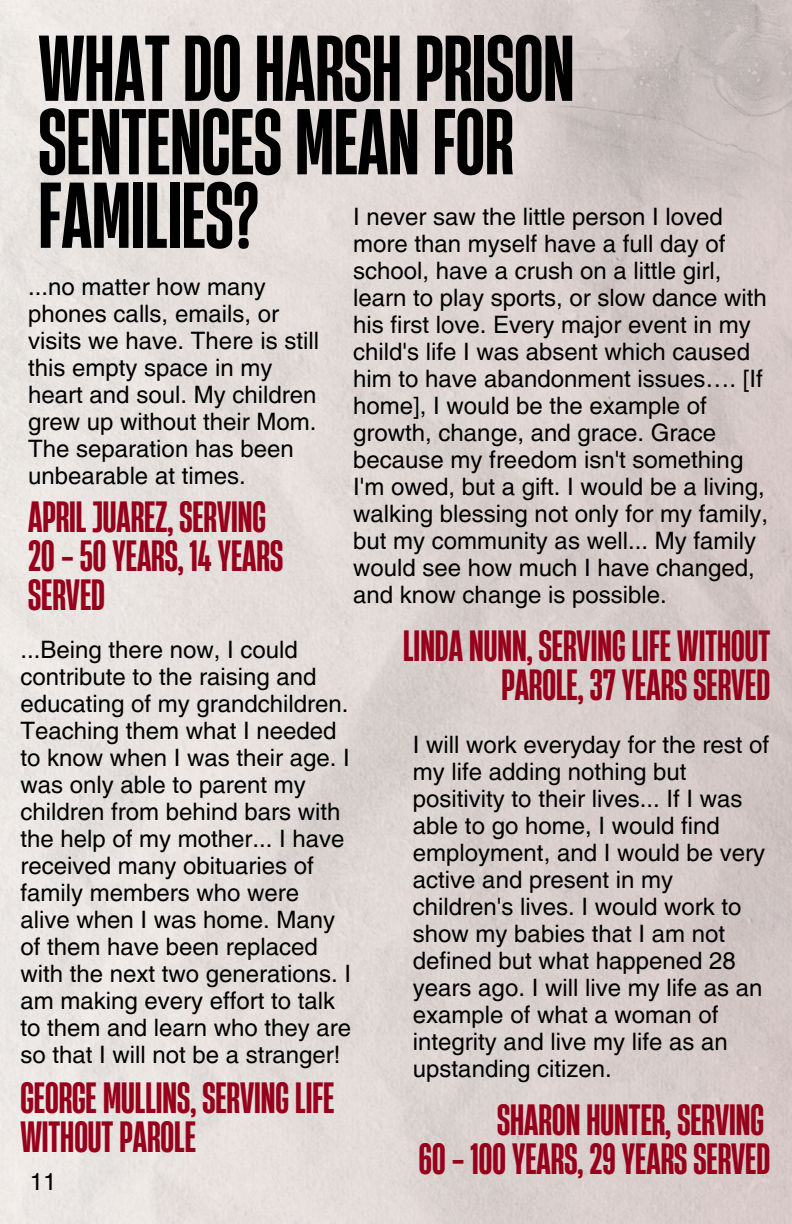
<style>
.page{position:relative;width:792px;height:1224px;background:#fff}
.page>*{position:absolute;margin:0;border:0;box-sizing:border-box;transform-origin:0 0}
.t1{font:700 87.6px/73.6px "Heading Now 36";color:#000}
.t2{font:700 41.2px/39px "Heading Now 36";color:#97001a;text-align:right}
.t3{font:24px/27px "Helvetica LT Pro";color:#000}
</style>
<div class="page">
<img style="left:491px;top:0;width:301px;height:285px">
<p class="t1" style="left:39px;top:30px;width:537px">WHATDOHARSHPRISON<br>SENTENCES MEANFOR<br>FAMILIES?</p>
<p class="t3" style="left:353px;top:205px;width:416px">I never saw the little person I loved more than myself have a full day of school, have a crush on a little girl, learn to play sports, or slow dance with his first love. Every major event in my child's life I was absent which caused him to have abandonment issues…. [If home], I would be the example of growth, change, and grace. Grace because my freedom isn't something I'm owed, but a gift. I would be a living, walking blessing not only for my family, but my community as well... My family would see how much I have changed, and know change is possible.</p>
<p class="t2" style="left:403px;top:625px;width:369px">LINDANUNN,SERVINGLIFE WITHOUT<br>PAROLE,37YEARSSERVED</p>
<p class="t3" style="left:28px;top:275px;width:292px">...no matter how many phones calls, emails, or visits we have. There is still this empty space in my heart and soul. My children grew up without their Mom.<br>The separation has been unbearable at times.</p>
<p class="t2" style="left:28px;top:496px;width:256px;text-align:left">APRIL JUAREZ,SERVING<br>20-50YEARS, 14YEARS<br>SERVED</p>
<h2 class="t3" style="left:20px;top:638px;width:332px">...Being there now, I could contribute to the raising and educating of my grandchildren.<br>Teaching them what I needed to know when I was their age. I was only able to parent my children from behind bars with the help of my mother... I have received many obituaries of family members who were alive when I was home. Many of them have been replaced with the next two generations. I am making every effort to talk to them and learn who they are so that I will not be a stranger!</h2>
<h2 class="t2" style="left:20px;top:1077px;width:316px;text-align:left">GEORGE MULLINS,SERVINGLIFE<br>WITHOUTPAROLE</h2>
<p class="t3" style="left:413px;top:734px;width:358px">I will work everyday for the rest of my life adding nothing but positivity to their lives... If I was able to go home, I would find employment, and I would be very active and present in my children's lives. I would work to show my babies that I am not defined but what happened 28 years ago. I will live my life as an example of what a woman of integrity and live my life as an upstanding citizen.</p>
<h1 class="t2" style="left:419px;top:1100px;width:353px">SHARONHUNTER,SERVING<br>60-100YEARS,29YEARSSERVED</h1>
<h2 class="t3" style="left:30px;top:1170px;width:28px">11</h2>
</div>
